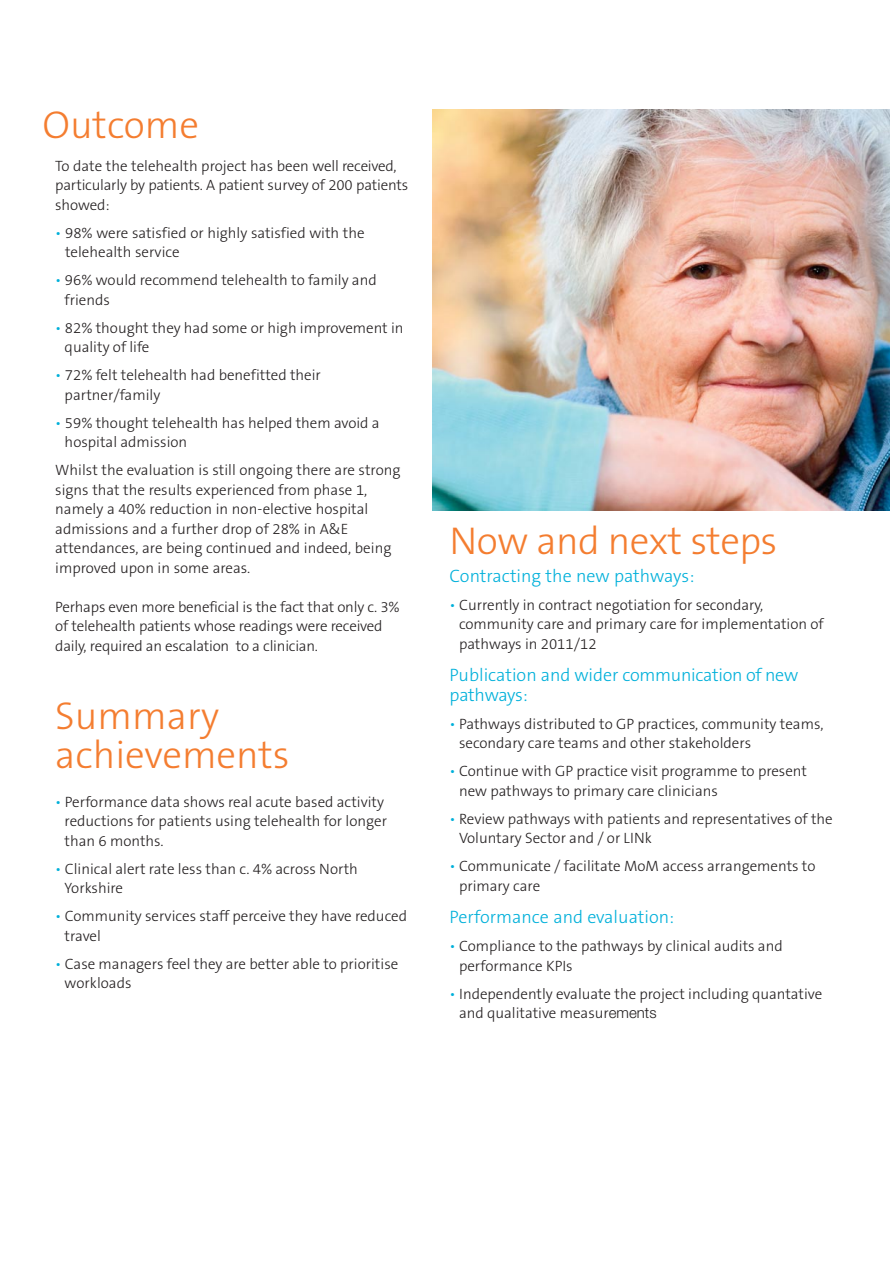
<style>
.page{position:relative;width:893px;height:1263px;background:#fff}
.page>*{position:absolute;margin:0;border:0;box-sizing:border-box;transform-origin:0 0}
.t1{font:300 39px/39px "The Sans B W3";color:#f47d30}
.t2{font:300 18px/19.5px "The Sans B W3";color:#00b0da}
.t3{font:300 15px/19.5px "The Sans B W3";color:#231f20}
.s1{color:#00b0da}
.s2{font-family:"Helvetica Neue"}
</style>
<div class="page">
<img style="left:433px;top:110px;width:457px;height:400px">
<h1 class="t1" style="left:43px;top:110px;width:158px">Outcome</h1>
<p class="t3" style="left:55px;top:157px;width:355px">To date the telehealth project has been well received, particularly by patients. A patient survey of 200 patients showed:</p>
<p class="t3" style="left:65px;top:224px;width:301px;text-indent:-10px"><span class="s1">•</span> 98% were satisfied or highly satisfied with the telehealth service</p>
<p class="t3" style="left:65px;top:272px;width:314px;text-indent:-9px"><span class="s1">•</span> 96% would recommend telehealth to family and friends</p>
<p class="t3" style="left:65px;top:319px;width:340px;text-indent:-9px"><span class="s1">•</span> 82% thought they had some or high improvement in quality of life</p>
<p class="t3" style="left:65px;top:367px;width:258px;text-indent:-9px"><span class="s1">•</span> 72% felt telehealth had benefitted their partner/family</p>
<p class="t3" style="left:65px;top:414px;width:317px;text-indent:-9px"><span class="s1">•</span> 59% thought telehealth has helped them avoid a hospital admission</p>
<p class="t3" style="left:55px;top:462px;width:347px">Whilst the evaluation is still ongoing there are strong signs that the results experienced from phase 1, namely a 40% reduction in non-elective hospital admissions and a further drop of 28% in A&amp;E attendances, are being continued and indeed, being improved upon in some areas.</p>
<p class="t3" style="left:55px;top:598px;width:346px">Perhaps even more beneficial is the fact that only c. 3% of telehealth patients whose readings were received daily, required an escalation to a clinician.</p>
<h1 class="t1" style="left:55px;top:700px;width:236px">Summary achievements</h1>
<p class="t3" style="left:65px;top:793px;width:324px;text-indent:-9px"><span class="s1">•</span> Performance data shows real acute based activity reductions for patients using telehealth for longer than 6 months.</p>
<p class="t3" style="left:65px;top:860px;width:295px;text-indent:-9px"><span class="s1">•</span> Clinical alert rate less than c. 4% across North<br>Yorkshire</p>
<p class="t3" style="left:65px;top:908px;width:344px;text-indent:-9px"><span class="s1">•</span> Community services staff perceive they have reduced travel</p>
<p class="t3" style="left:65px;top:955px;width:335px;text-indent:-9px"><span class="s1">•</span> Case managers feel they are better able to prioritise workloads</p>
<h1 class="t1" style="left:450px;top:525px;width:329px">Now and next steps</h1>
<p class="t2" style="left:450px;top:568px;width:246px">Contracting the new pathways:</p>
<p class="t3" style="left:459px;top:597px;width:366px;text-indent:-9px"><span class="s1">•</span> Currently in contract negotiation for secondary, community care and primary care for implementation of pathways in 2011/12</p>
<p class="t2" style="left:450px;top:667px;width:350px">Publication and wider communication of new pathways:</p>
<p class="t3" style="left:459px;top:715px;width:366px;text-indent:-9px"><span class="s1">•</span> Pathways distributed to GP practices, community teams, secondary care teams and other stakeholders</p>
<p class="t3" style="left:459px;top:763px;width:349px;text-indent:-9px"><span class="s1">•</span> Continue with GP practice visit programme to present new pathways to primary care clinicians</p>
<p class="t3" style="left:459px;top:810px;width:375px;text-indent:-9px"><span class="s1">•</span> Review pathways with patients and representatives of the<br>Voluntary Sector and / or LINk</p>
<p class="t3" style="left:459px;top:858px;width:358px;text-indent:-9px"><span class="s1">•</span> Communicate / facilitate MoM access arrangements to primary care</p>
<p class="t2" style="left:450px;top:909px;width:226px">Performance and evaluation:</p>
<p class="t3" style="left:459px;top:938px;width:325px;text-indent:-9px"><span class="s1">•</span> Compliance to the pathways by clinical audits and performance KPIs</p>
<p class="t3" style="left:459px;top:985px;width:365px;text-indent:-9px"><span class="s1">•</span> Independently evaluate the project including quantative and qualitative measur<span class="s2">ements</span></p>
</div>
